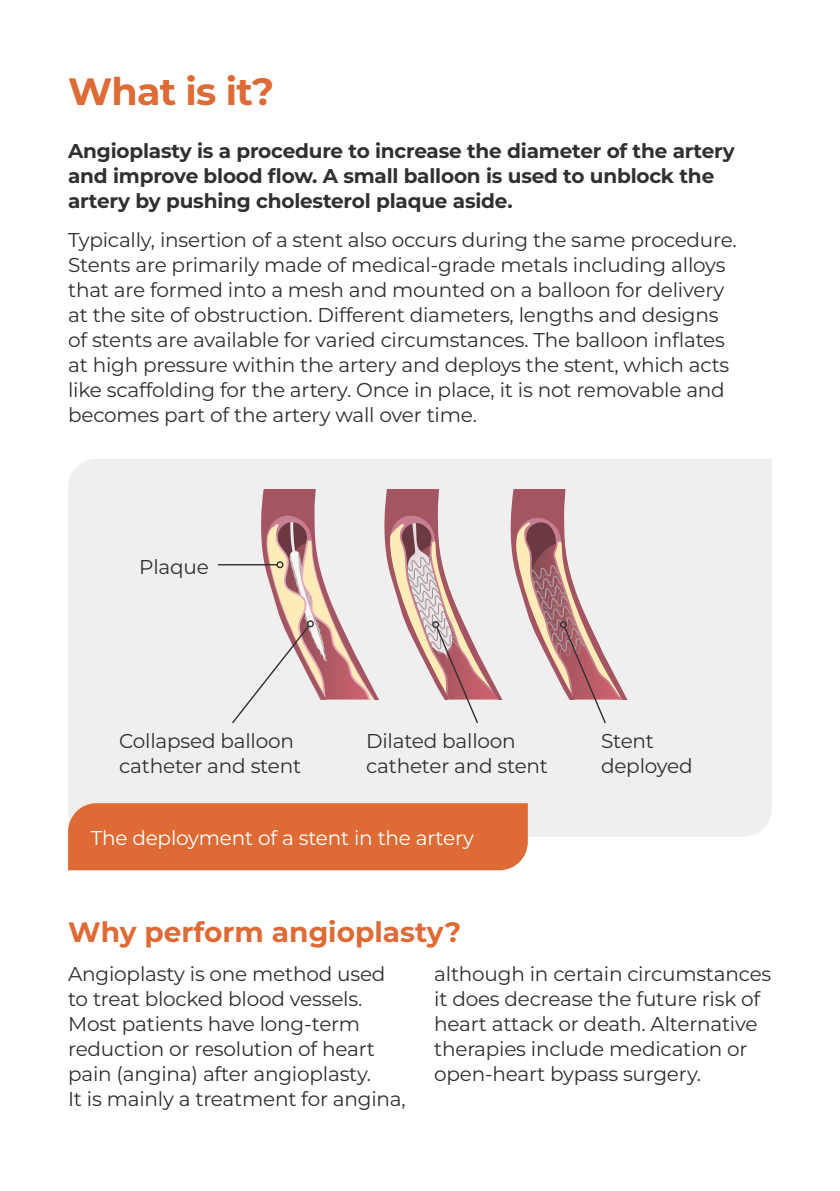
<style>
.page{position:relative;width:840px;height:1191px;background:#fff}
.page>*{position:absolute;margin:0;border:0;box-sizing:border-box;transform-origin:0 0}
.H2_-_Orange{font:700 38px "Montserrat";letter-spacing:-.02em;color:#de6b35}
.H3_-_Orange_-_Tighte{font:700 28px "Montserrat";color:#de6b35}
.Body_Copy_-_tighter{font:20px/25px "Montserrat";letter-spacing:-.01em;color:#312f30}
.Body_Copy_-_tighter-2{font:700 20px/25px "Montserrat";letter-spacing:-.01em;color:#312f30}
.Bpdy_Copy_-_rev{font:20px "Montserrat";letter-spacing:-.01em;color:#fff}
</style>
<div class="page">
<div style="left:68px;top:459px;width:703px;height:377px;background:#efeff0"></div>
<div style="left:68px;top:803px;width:459px;height:67px;background:#de6b35"></div>
<svg style="left:230px;top:489px;width:403px;height:236px"></svg>
<div style="left:307px;top:620px;width:7px;height:7px;border:1px solid #312f30;border-radius:50%"></div>
<hr style="left:218px;top:564px;width:59px;height:1px;background:#312f30">
<div style="left:276px;top:561px;width:7px;height:7px;border:1px solid #312f30;border-radius:50%"></div>
<p class="H2_-_Orange" style="left:68px;top:66px;width:207px">What is it?</p>
<p class="Body_Copy_-_tighter-2" style="left:68px;top:138px;width:668px">Angioplasty is a procedure to increase the diameter of the artery and improve blood flow. A small balloon is used to unblock the artery by pushing cholesterol plaque aside.</p>
<p class="Body_Copy_-_tighter" style="left:68px;top:227px;width:670px">Typically, insertion of a stent also occurs during the same procedure.<br>Stents are primarily made of medical-grade metals including alloys that are formed into a mesh and mounted on a balloon for delivery at the site of obstruction. Different diameters, lengths and designs of stents are available for varied circumstances. The balloon inflates at high pressure within the artery and deploys the stent, which acts like scaffolding for the artery. Once in place, it is not removable and becomes part of the artery wall over time.</p>
<p class="Body_Copy_-_tighter" style="left:139px;top:553px;width:71px">Plaque</p>
<p class="Body_Copy_-_tighter" style="left:119px;top:728px;width:183px">Collapsed balloon catheter and stent</p>
<p class="Body_Copy_-_tighter" style="left:366px;top:728px;width:183px">Dilated balloon catheter and stent</p>
<p class="Bpdy_Copy_-_rev" style="left:91px;top:825px;width:384px">The deployment of a stent in the artery</p>
<p class="Body_Copy_-_tighter" style="left:600px;top:728px;width:93px">Stent deployed</p>
<p class="H3_-_Orange_-_Tighte" style="left:68px;top:913px;width:394px">Why perform angioplasty?</p>
<p class="Body_Copy_-_tighter" style="left:68px;top:960px;width:339px">Angioplasty is one method used to treat blocked blood vessels.<br>Most patients have long-term reduction or resolution of heart pain (angina) after angioplasty.<br>It is mainly a treatment for angina,</p>
<p class="Body_Copy_-_tighter" style="left:434px;top:960px;width:338px">although in certain circumstances it does decrease the future risk of heart attack or death. Alternative therapies include medication or open-heart bypass surgery.</p>
</div>
